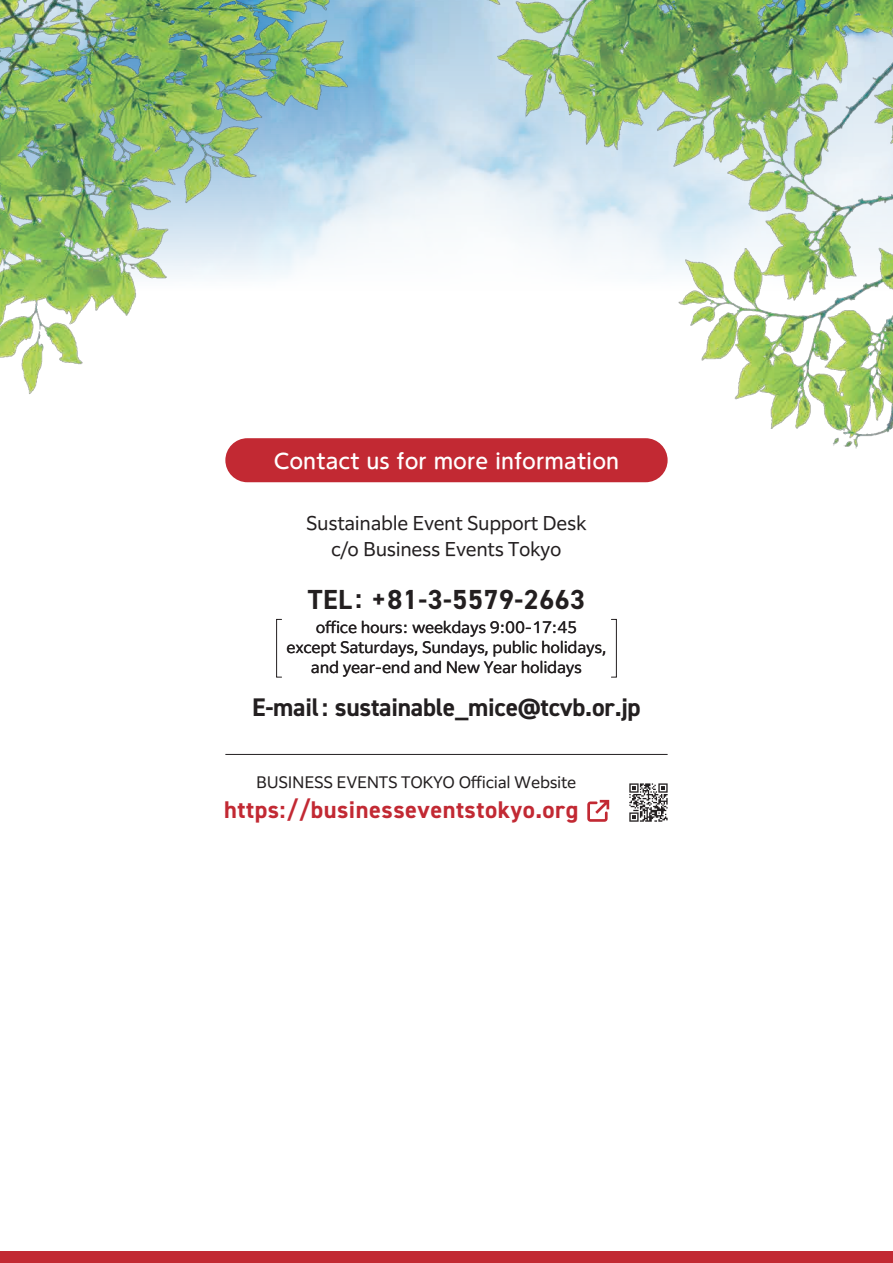
<style>
.page{position:relative;width:893px;height:1263px;background:#fff}
.page>*{position:absolute;margin:0;border:0;box-sizing:border-box;transform-origin:0 0}
.t1{font:700 27.6px "DIN2014";letter-spacing:.02em;color:#231f20}
.t2{font:700 25.5px "DIN2014";letter-spacing:-.01em;color:#231f20}
.t3{font:700 24.15px "DIN2014";letter-spacing:.02em;color:#c22933}
.t4{font:500 20.4px "UD Shin M Go Pr 6 N";color:#fff}
.t5{font:17.85px/25.5px "PUD Shin Go NT Pr 6 N";letter-spacing:-.02em;color:#231f20;text-align:center}
.t6{font:14.85px/20.2px "PUD Shin Go Pr 6 N";letter-spacing:-.02em;color:#231f20;text-align:center}
</style>
<div class="page">
<svg style="left:227px;top:0;width:439px;height:481px"></svg>
<div style="left:0;top:1252px;width:893px;height:11px;background:#c22933"></div>
<img style="left:466px;top:0;width:427px;height:450px">
<img style="left:0;top:0;width:396px;height:450px">
<div style="left:225px;top:438px;width:443px;height:44px;background:#c22933;border-radius:22px"></div>
<hr style="left:225px;top:754px;width:443px;height:1px;background:#231f20">
<svg style="left:587px;top:800px;width:22px;height:22px"></svg>
<div style="left:276px;top:619px;width:6px;height:58px;border:1px solid #231f20"></div>
<div style="left:611px;top:619px;width:6px;height:58px;border:1px solid #231f20"></div>
<svg style="left:629px;top:783px;width:39px;height:39px"></svg>
<p class="t4" style="left:274px;top:444px;width:347px">Contact us for more information</p>
<p class="t5" style="left:306px;top:511px;width:282px">Sustainable Event Support Desk<br>o/c Business Events Tokyo</p>
<p class="t1" style="left:308px;top:581px;width:279px">TEL: +81-3-5579-2663</p>
<p class="t6" style="left:325px;top:617px;width:17px">f</p>
<p class="t6" style="left:286px;top:617px;width:321px">office hours: weekdays 9:00-17:45<br>except Saturdays, Sundays, public holidays, and year-end and New Year holidays</p>
<p class="t2" style="left:252px;top:690px;width:390px">-E mail: sustainable_mice@tcvb.or j p.</p>
<p class="t6" style="left:256px;top:773px;width:322px">BUSINESS EVENTS TOKYO Official Website</p>
<p class="t3" style="left:224px;top:793px;width:356px">https://businesseventstokyo.org</p>
</div>
